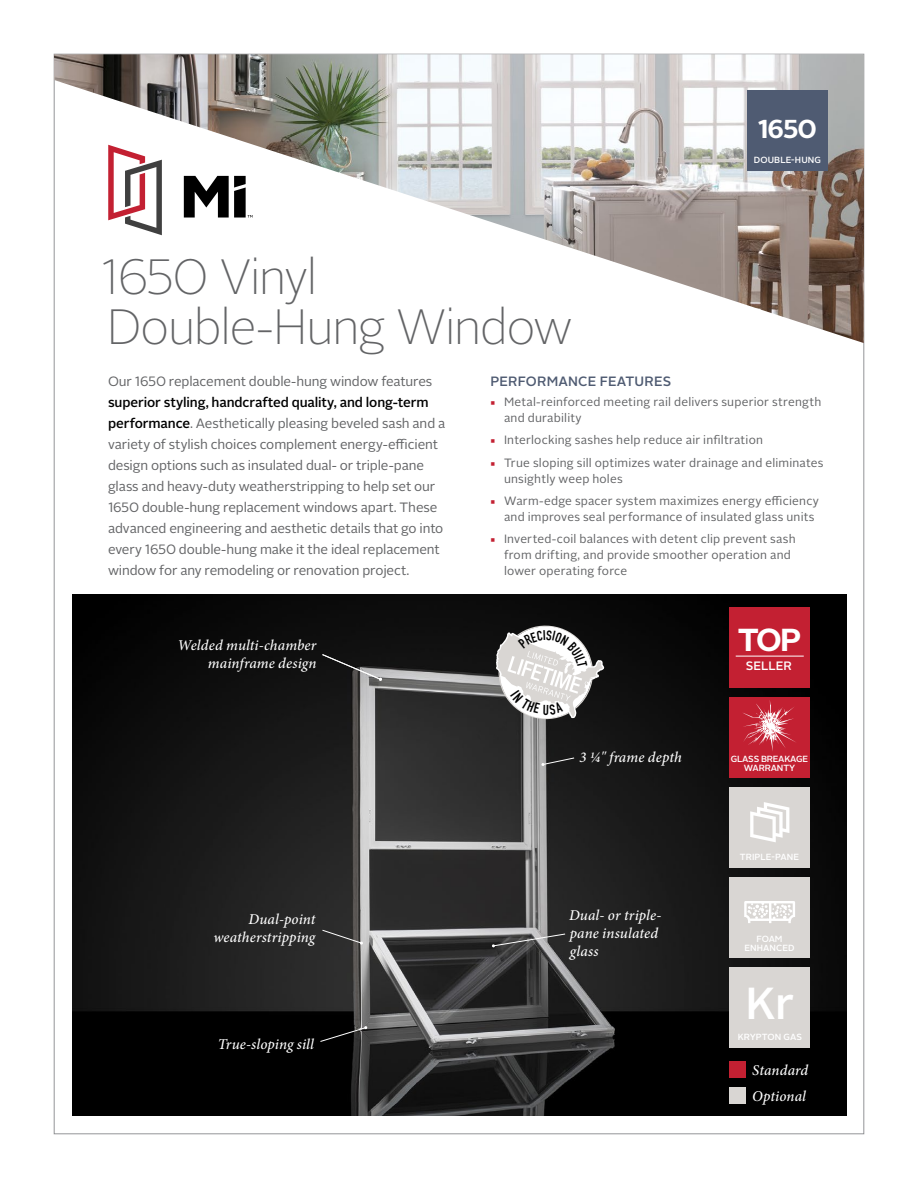
<style>
.page{position:relative;width:918px;height:1188px;background:#fff}
.page>*{position:absolute;margin:0;border:0;box-sizing:border-box;transform-origin:0 0}
.t1{font:100 49.5px/49.5px "Alright Sans";letter-spacing:-.035em;color:#636466}
.t2{font:500 44.85px "Alright Sans";color:#fff}
.t3{font:700 31.8px "Alright Sans";color:#fff}
.t4{font:700 25.95px "Alright Sans";color:#fff}
.t5{font:italic 500 15px/18px "Minion Pro";letter-spacing:.005em;color:#fff}
.t6{font:13.5px/21px "Alright Sans";letter-spacing:-.01em;color:#636466}
.t7{font:500 13.5px "Alright Sans";letter-spacing:.01em;color:#4f5b72}
.t8{font:500 12.15px "Alright Sans";color:#fff}
.t9{font:12px/15.8px "Alright Sans";letter-spacing:.015em;color:#636466}
.t10{font:500 8.85px/9.8px "Alright Sans";letter-spacing:-.005em;color:#fff;text-align:center}
.s1{font-weight:500;color:#000}
.s2{font-family:"Minion Pro";color:#c32032}
</style>
<div class="page">
<img style="left:72px;top:594px;width:774px;height:522px">
<svg style="left:320px;top:1026px;width:47px;height:16px"></svg>
<svg style="left:541px;top:757px;width:34px;height:9px"></svg>
<svg style="left:492px;top:933px;width:74px;height:15px"></svg>
<svg style="left:322px;top:929px;width:41px;height:16px"></svg>
<img style="left:54px;top:54px;width:810px;height:289px">
<div style="left:747px;top:90px;width:81px;height:81px;background:#4f5b72"></div>
<div style="left:729px;top:607px;width:81px;height:81px;background:#c32032"></div>
<hr style="left:736px;top:656px;width:68px;height:1px;background:#fff">
<div style="left:729px;top:697px;width:81px;height:81px;background:#c32032"></div>
<svg style="left:743px;top:700px;width:52px;height:51px"></svg>
<div style="left:729px;top:787px;width:81px;height:81px;background:#d9d6d3"></div>
<svg style="left:750px;top:802px;width:39px;height:40px"></svg>
<div style="left:729px;top:877px;width:81px;height:81px;background:#d9d6d3"></div>
<svg style="left:744px;top:901px;width:51px;height:22px"></svg>
<div style="left:729px;top:967px;width:81px;height:81px;background:#d9d6d3"></div>
<svg style="left:322px;top:654px;width:60px;height:27px;background:#3a393a"></svg>
<div style="left:729px;top:1062px;width:16px;height:16px;background:#c32032"></div>
<div style="left:729px;top:1087px;width:16px;height:16px;background:#d9d6d3"></div>
<svg style="left:494px;top:621px;width:110px;height:103px"></svg>
<h1 class="t1" style="left:100px;top:253px;width:474px">1650 Vinyl<br>Double-Hung Window</h1>
<h3 class="t4" style="left:758px;top:111px;width:61px">1650</h3>
<p class="t10" style="left:754px;top:155px;width:69px">DOUBLE-HUNG</p>
<p class="t6" style="left:108px;top:371px;width:326px">Our 1650 replacement double-hung window features</p>
<p class="t6" style="left:108px;top:392px;width:339px"><span class="s1">superior styling, handcrafted quality, and long-term performance</span>. Aesthetically pleasing beveled sash and a variety of stylish choices complement energy-efficient design options such as insulated dual- or triple-pane glass and heavy-duty weatherstripping to help set our 1650 double-hung replacement windows apart. These advanced engineering and aesthetic details that go into every 1650 double-hung make it the ideal replacement window for any remodeling or renovation project.</p>
<p class="t7" style="left:490px;top:372px;width:182px">PERFORMANCE FEATURES</p>
<p class="t9" style="left:504px;top:394px;width:319px;text-indent:-14px"><span class="s2">■</span> Metal-reinforced meeting rail delivers superior strength and durability</p>
<p class="t9" style="left:490px;top:433px;width:274px"><span class="s2">■</span> Interlocking sashes help reduce air infiltration</p>
<p class="t9" style="left:504px;top:455px;width:321px;text-indent:-14px"><span class="s2">■</span> True sloping sill optimizes water drainage and eliminates unsightly weep holes</p>
<p class="t9" style="left:504px;top:493px;width:316px;text-indent:-14px"><span class="s2">■</span> Warm-edge spacer system maximizes energy efficiency and improves seal performance of insulated glass units</p>
<p class="t9" style="left:504px;top:531px;width:293px;text-indent:-14px"><span class="s2">■</span> Inverted-coil balances with detent clip prevent sash from drifting, and provide smoother operation and lower operating force</p>
<p class="t5" style="left:177px;top:636px;width:141px;text-align:right">Welded multi-chamber mainframe design</p>
<h3 class="t3" style="left:738px;top:617px;width:66px">TOP</h3>
<p class="t8" style="left:746px;top:657px;width:47px">SELLER</p>
<p class="t5" style="left:580px;top:749px;width:104px">3 ¼" frame depth</p>
<p class="t10" style="left:731px;top:754px;width:79px">GLASS BREAKAGE<br>WARRANTY</p>
<p class="t10" style="left:740px;top:852px;width:61px">TRIPLE-PANE</p>
<p class="t5" style="left:214px;top:910px;width:103px;text-align:right">Dual-point weatherstripping</p>
<p class="t5" style="left:569px;top:906px;width:94px">Dual- or triple&shy;pane insulated glass</p>
<p class="t10" style="left:745px;top:934px;width:51px">FOAM<br>ENHANCED</p>
<h2 class="t2" style="left:745px;top:973px;width:50px">Kr</h2>
<p class="t5" style="left:218px;top:1035px;width:98px">True-sloping sill</p>
<p class="t10" style="left:738px;top:1033px;width:66px">KRYPTON GAS</p>
<p class="t5" style="left:752px;top:1057px;width:58px;line-height:25.8px">Standard<br>Optional</p>
</div>
